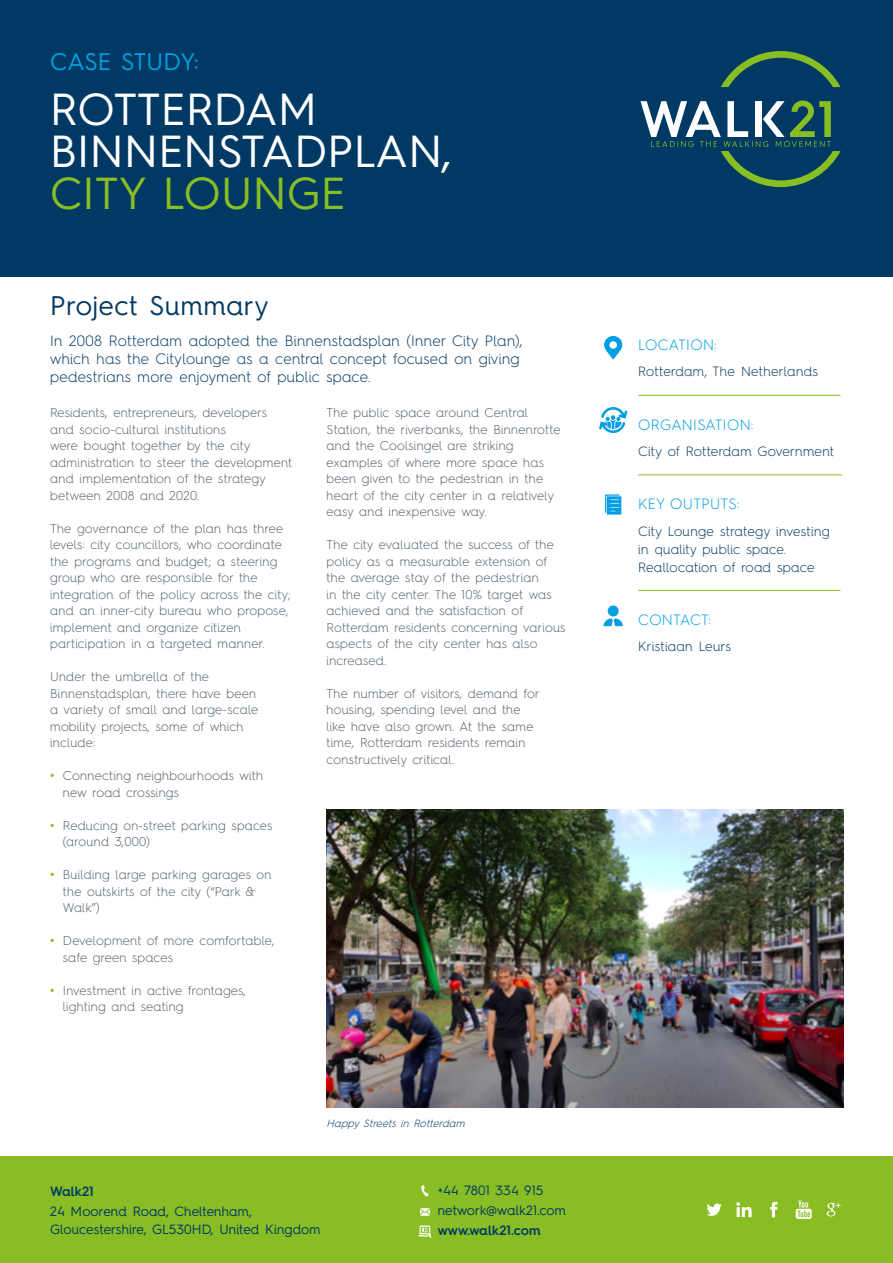
<style>
.page{position:relative;width:893px;height:1263px;background:#fff}
.page>*{position:absolute;margin:0;border:0;box-sizing:border-box;transform-origin:0 0}
.t1{font:45px/42px "Hurme Geometric Sans 4";letter-spacing:.01em;color:#fff}
.t2{font:45px "Hurme Geometric Sans 4";letter-spacing:.01em;color:#89bd24}
.t3{font:27px "Hurme Geometric Sans 4";letter-spacing:.03em;color:#003963}
.t4{font:24px "Hurme Geometric Sans 4";letter-spacing:.01em;color:#009fe3}
.t5{font:300 15px/18px "Hurme Geometric Sans 4";letter-spacing:.02em;color:#003963}
.t6{font:300 15px "Hurme Geometric Sans 4";letter-spacing:.02em;color:#009fe3}
.t7{font:300 13.5px/18px "Hurme Geometric Sans 4";letter-spacing:.02em;color:#003963}
.t8{font:13.5px/18px "Hurme Geometric Sans 4";letter-spacing:.01em;color:#003963}
.t9{font:600 13.5px "Hurme Geometric Sans 4";letter-spacing:.01em;color:#003963}
.t10{font:300 12.75px/16.5px "Hurme Geometric Sans 4";letter-spacing:.02em;color:#54616c}
.t11{font:italic 300 10.5px "Hurme Geometric Sans 4";color:#003963}
.s1{font-family:"Arial";font-weight:400;color:#89bd24}
</style>
<div class="page">
<div style="left:0;top:0;width:893px;height:276px;background:#003963"></div>
<hr style="left:638px;top:395px;width:202px;height:1px;background:#89bd24">
<hr style="left:638px;top:475px;width:204px;height:1px;background:#89bd24">
<hr style="left:638px;top:590px;width:202px;height:1px;background:#89bd24">
<svg style="left:640px;top:51px;width:200px;height:136px"></svg>
<img style="left:327px;top:810px;width:516px;height:297px">
<div style="left:0;top:1156px;width:893px;height:107px;background:#89bd24"></div>
<svg style="left:420px;top:1208px;width:10px;height:8px"></svg>
<svg style="left:421px;top:1185px;width:8px;height:12px"></svg>
<svg style="left:770px;top:1202px;width:7px;height:15px"></svg>
<svg style="left:706px;top:1203px;width:16px;height:13px"></svg>
<svg style="left:796px;top:1200px;width:16px;height:19px"></svg>
<svg style="left:736px;top:1202px;width:16px;height:15px"></svg>
<svg style="left:827px;top:1203px;width:13px;height:13px"></svg>
<svg style="left:419px;top:1225px;width:12px;height:13px"></svg>
<svg style="left:604px;top:336px;width:18px;height:23px"></svg>
<div style="left:608px;top:605px;width:11px;height:11px;background:#009fe3;border-radius:50%"></div>
<svg style="left:604px;top:618px;width:19px;height:8px"></svg>
<svg style="left:605px;top:494px;width:16px;height:20px"></svg>
<svg style="left:599px;top:407px;width:29px;height:27px"></svg>
<h3 class="t4" style="left:50px;top:45px;width:150px">CASE STUDY:</h3>
<h1 class="t1" style="left:50px;top:87px;width:403px">ROTTERDAM<br>BINNENSTADPLAN,</h1>
<h1 class="t2" style="left:50px;top:162px;width:297px">CITY LOUNGE</h1>
<h2 class="t3" style="left:50px;top:287px;width:220px">Project Summary</h2>
<p class="t5" style="left:50px;top:331px;width:474px">In 2008 Rotterdam adopted the Binnenstadsplan (Inner City Plan), which has the Citylounge as a central concept focused on giving pedestrians more enjoyment of public space.</p>
<p class="t6" style="left:638px;top:335px;width:80px">LOCATION:</p>
<p class="t7" style="left:638px;top:362px;width:181px">Rotterdam, The Netherlands</p>
<p class="t10" style="left:50px;top:404px;width:244px">Residents, entrepreneurs, developers and socio-cultural institutions<br>were bought together by the city administration to steer the development and implementation of the strategy between 2008 and 2020.</p>
<p class="t10" style="left:50px;top:520px;width:242px">The governance of the plan has three levels: city councillors, who coordinate the programs and budget; a steering group who are responsible for the integration of the policy across the city; and an inner-city bureau who propose, implement and organize citizen participation in a targeted manner.</p>
<p class="t10" style="left:50px;top:668px;width:210px">Under the umbrella of the<br>Binnenstadsplan, there have been a variety of small and large-scale mobility projects, some of which include:</p>
<p class="t10" style="left:63px;top:767px;width:202px;text-indent:-13px"><span class="s1">•</span> Connecting neighbourhoods with new road crossings</p>
<p class="t10" style="left:63px;top:816px;width:211px;text-indent:-13px"><span class="s1">•</span> Reducing on-street parking spaces (around 3,000)</p>
<p class="t10" style="left:63px;top:866px;width:210px;text-indent:-13px"><span class="s1">•</span> Building large parking garages on the outskirts of the city (“Park &amp;<br>Walk”)</p>
<p class="t10" style="left:63px;top:932px;width:213px;text-indent:-13px"><span class="s1">•</span> Development of more comfortable, safe green spaces</p>
<p class="t10" style="left:63px;top:981px;width:185px;text-indent:-13px"><span class="s1">•</span> Investment in active frontages, lighting and seating</p>
<p class="t10" style="left:327px;top:404px;width:236px">The public space around Central Station, the riverbanks, the Binnenrotte and the Coolsingel are striking examples of where more space has been given to the pedestrian in the heart of the city center in a relatively easy and inexpensive way.</p>
<p class="t10" style="left:327px;top:536px;width:240px">The city evaluated the success of the policy as a measurable extension of the average stay of the pedestrian<br>in the city center. The 10% target was achieved and the satisfaction of<br>Rotterdam residents concerning various aspects of the city center has also increased.</p>
<p class="t10" style="left:327px;top:685px;width:215px">The number of visitors, demand for housing, spending level and the like have also grown. At the same time, Rotterdam residents remain constructively critical.</p>
<p class="t11" style="left:327px;top:1116px;width:143px">Happy Streets in Rotterdam</p>
<p class="t9" style="left:50px;top:1182px;width:45px">Walk21</p>
<p class="t8" style="left:50px;top:1202px;width:272px">24 Moorend Road, Cheltenham,<br>Gloucestershire, GL530HD, United Kingdom</p>
<p class="t8" style="left:438px;top:1179px;width:130px;line-height:20.1px">+44 7801 334 915 network@walk21.com</p>
<p class="t9" style="left:438px;top:1221px;width:105px">www.walk21.com</p>
<p class="t6" style="left:638px;top:414px;width:117px">ORGANISATION:</p>
<p class="t7" style="left:638px;top:442px;width:197px">City of Rotterdam Government</p>
<p class="t6" style="left:638px;top:494px;width:103px">KEY OUTPUTS:</p>
<p class="t7" style="left:638px;top:521px;width:193px">City Lounge strategy investing in quality public space.<br>Reallocation of road space</p>
<p class="t6" style="left:638px;top:609px;width:74px">CONTACT:</p>
<p class="t7" style="left:638px;top:637px;width:94px">Kristiaan Leurs</p>
</div>
